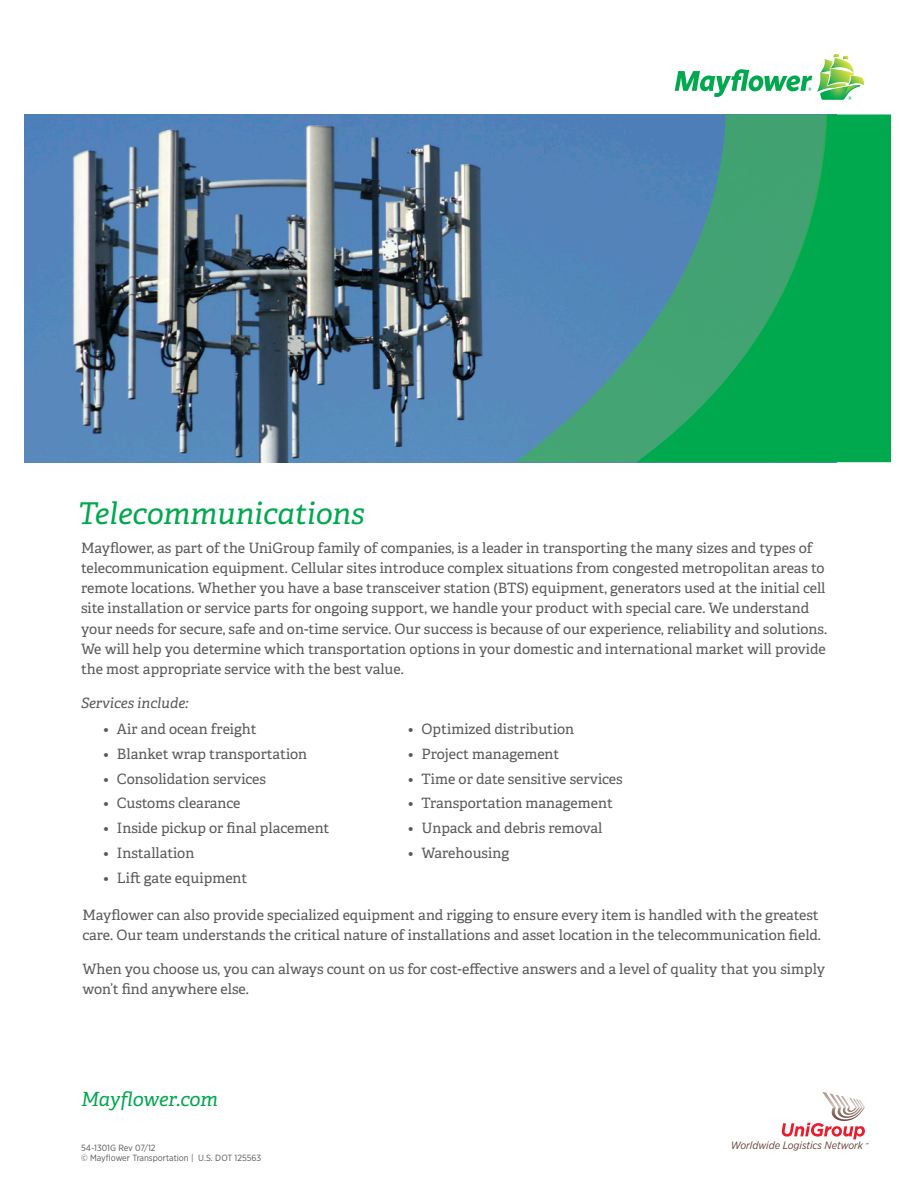
<style>
.page{position:relative;width:918px;height:1188px;background:#fff}
.page>*{position:absolute;margin:0;border:0;box-sizing:border-box;transform-origin:0 0}
.heading{font:italic 30px "Adelle";color:#00a84e}
.t1{font:italic 19.5px "Adelle";color:#00a84e}
.text{font:14.25px/20.2px "Adelle";color:#57585a}
.bullets{font:14.25px "Adelle";color:#57585a}
.services_include{font:italic 14.25px "Adelle";color:#57585a}
.t2{font:italic 10.65px "Gotham Narrow";color:#663f39}
.text-2{font:9px/10.5px "Gotham Narrow";color:#57585a}
</style>
<div class="page">
<svg style="left:675px;top:54px;width:189px;height:46px"></svg>
<svg style="left:782px;top:1092px;width:86px;height:53px"></svg>
<img style="left:25px;top:114px;width:490px;height:348px">
<div style="left:827px;top:114px;width:64px;height:348px;background:#00a84e"></div>
<svg style="left:515px;top:114px;width:312px;height:348px;background:#3d958c"></svg>
<p class="heading" style="left:78px;top:495px;width:288px">Telecommunications</p>
<p class="text" style="left:81px;top:538px;width:748px">Mayflower, as part of the UniGroup family of companies, is a leader in transporting the many sizes and types of telecommunication equipment. Cellular sites introduce complex situations from congested metropolitan areas to remote locations. Whether you have a base transceiver station (BTS) equipment, generators used at the initial cell site installation or service parts for ongoing support, we handle your product with special care. We understand your needs for secure, safe and on-time service. Our success is because of our experience, reliability and solutions.<br>We will help you determine which transportation options in your domestic and international market will provide the most appropriate service with the best value.</p>
<p class="services_include" style="left:81px;top:694px;width:109px">Services include:</p>
<p class="bullets" style="left:104px;top:720px;width:155px">• Air and ocean freight</p>
<p class="bullets" style="left:104px;top:745px;width:205px">• Blanket wrap transportation</p>
<p class="bullets" style="left:104px;top:770px;width:164px">• Consolidation services</p>
<p class="bullets" style="left:104px;top:795px;width:139px">• Customs clearance</p>
<p class="bullets" style="left:104px;top:819px;width:227px">• Inside pickup or final placement</p>
<p class="bullets" style="left:104px;top:844px;width:92px">• Installation</p>
<p class="bullets" style="left:104px;top:869px;width:145px">• Lift gate equipment</p>
<p class="bullets" style="left:408px;top:720px;width:168px">• Optimized distribution</p>
<p class="bullets" style="left:408px;top:745px;width:153px">• Project management</p>
<p class="bullets" style="left:408px;top:770px;width:216px">• Time or date sensitive services</p>
<p class="bullets" style="left:408px;top:795px;width:206px">• Transportation management</p>
<p class="bullets" style="left:408px;top:819px;width:196px">• Unpack and debris removal</p>
<p class="bullets" style="left:408px;top:844px;width:103px">• Warehousing</p>
<p class="text" style="left:82px;top:905px;width:740px">Mayflower can also provide specialized equipment and rigging to ensure every item is handled with the greatest care. Our team understands the critical nature of installations and asset location in the telecommunication field.</p>
<p class="text" style="left:82px;top:959px;width:744px">When you choose us, you can always count on us for cost-effective answers and a level of quality that you simply won’t find anywhere else.</p>
<h2 class="t1" style="left:81px;top:1087px;width:139px">Mayflower.com</h2>
<p class="text-2" style="left:81px;top:1142px;width:182px">54-1301G Rev 07/12<br>© Mayflower Transportation | U.S. DOT 125563</p>
<p class="t2" style="left:731px;top:1138px;width:134px">Worldwide Logistics Network</p>
</div>
